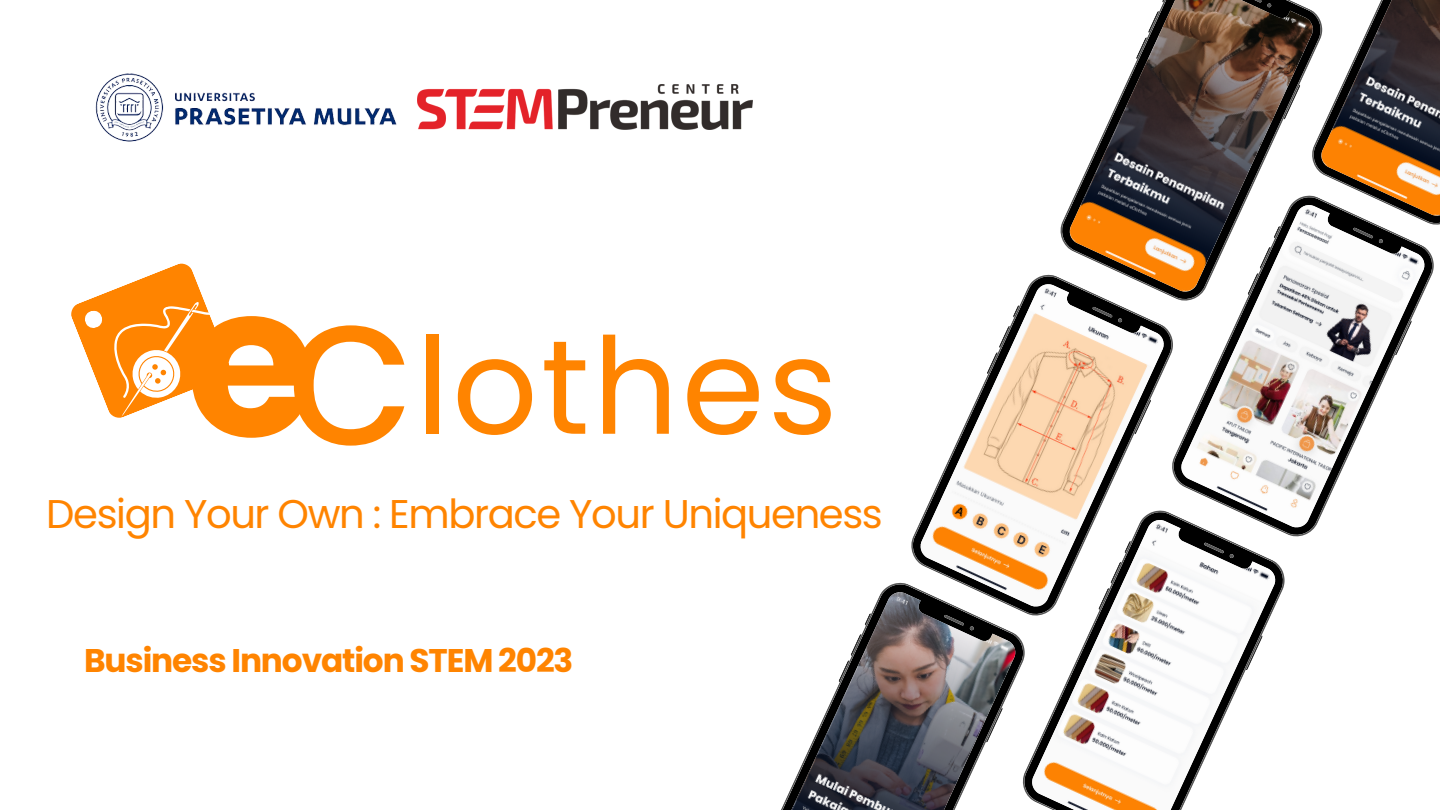
<style>
.page{position:relative;width:1440px;height:810px;background:#fff}
.page>*{position:absolute;margin:0;border:0;box-sizing:border-box;transform-origin:0 0}
.t1{font:212.4px "Poppins";color:#ff8400}
.t2{font:700 212px "Poppins";color:#ff8400}
.t3{font:134px "Poppins";letter-spacing:.025em;color:#ff8400}
.t4{font:40.1px "Poppins";letter-spacing:-.035em;color:#ff8400}
.t5{font:700 32.8px "Poppins";letter-spacing:-.035em;color:#ff8400}
</style>
<div class="page">
<svg style="left:1060px;top:0;width:249px;height:273px"></svg>
<svg style="left:1169px;top:194px;width:265px;height:343px"></svg>
<svg style="left:1309px;top:0;width:131px;height:243px"></svg>
<svg style="left:911px;top:273px;width:263px;height:308px"></svg>
<svg style="left:781px;top:581px;width:239px;height:229px"></svg>
<svg style="left:1020px;top:509px;width:266px;height:301px"></svg>
<svg style="left:71px;top:263px;width:159px;height:155px"></svg>
<img style="left:95px;top:73px;width:302px;height:69px">
<img style="left:417px;top:84px;width:335px;height:45px">
<p class="t2" style="left:186px;top:213px;width:132px">e</p>
<p class="t1" style="left:285px;top:221px;width:130px">c</p>
<p class="t3" style="left:416px;top:293px;width:423px">lothes</p>
<p class="t4" style="left:46px;top:485px;width:838px">Design Your Own : Embrace Your Uniqueness</p>
<p class="t5" style="left:84px;top:638px;width:491px">Business Innovation STEM 2023</p>
</div>
